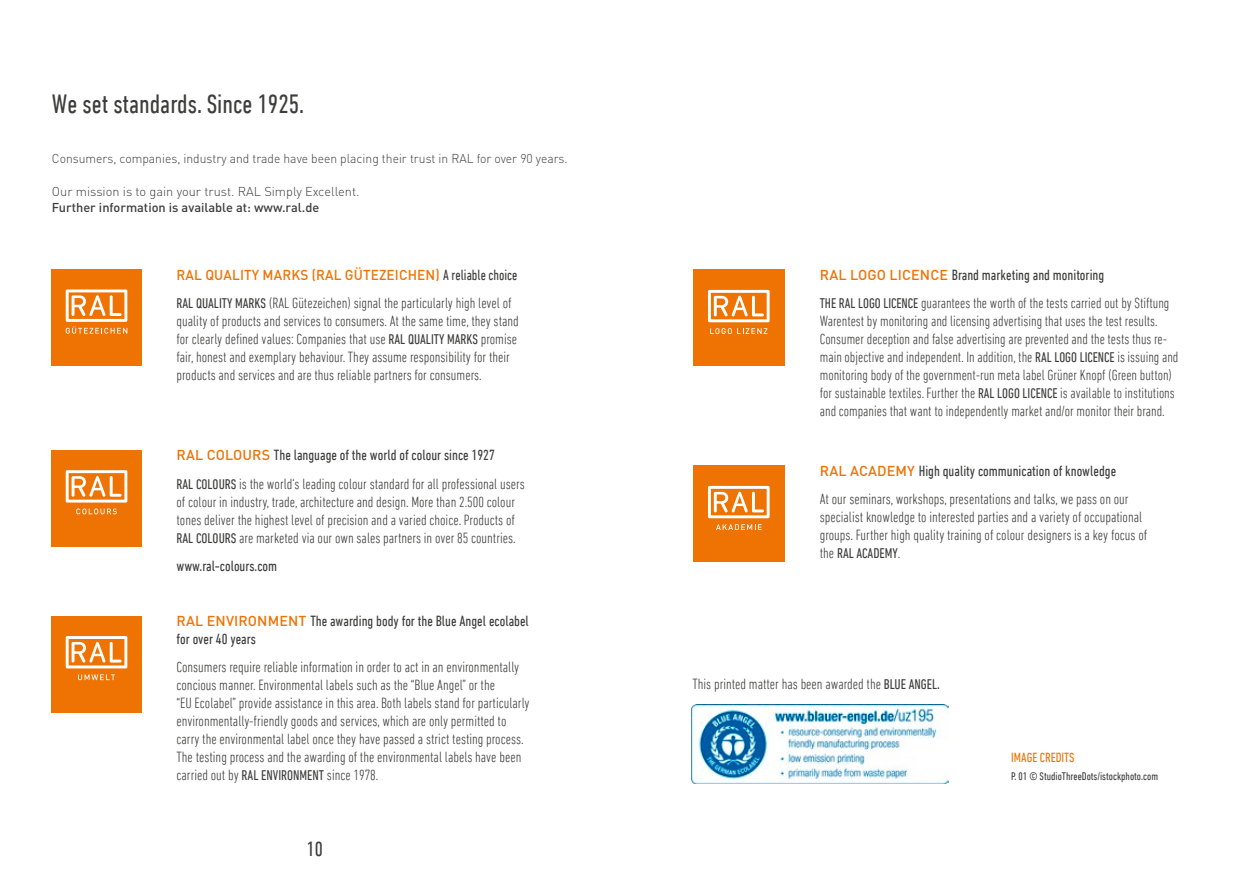
<style>
.page{position:relative;width:1259px;height:893px;background:#fff}
.page>*{position:absolute;margin:0;border:0;box-sizing:border-box;transform-origin:0 0}
.t1{font:condensed 27px "DIN Next LT Pro";color:#3d3d3c}
.t2{font:condensed 21px "DIN Next LT Pro";color:#3d3d3c}
.t3{font:300 condensed 15px/18px "DIN Next LT Pro";color:#3d3d3c}
.t4{font:condensed 15px/18px "DIN Next LT Pro";color:#3d3d3c}
.t5{font:500 14.25px "DIN Pro";letter-spacing:.01em;color:#ee7303;scale:.95 1}
.t6{font:condensed 14.25px "DIN Next LT Pro";color:#3d3d3c}
.t7{font:condensed 13.5px "DIN Next LT Pro";color:#ee7303}
.t8{font:300 12.75px "DIN Pro";color:#3d3d3c;scale:.95 1}
.t9{font:300 12.75px "DIN Pro";color:#3d3d3c}
.t10{font:500 12.75px "DIN Pro";color:#3d3d3c}
.t11{font:condensed 11.25px "DIN Next LT Pro";color:#3d3d3c}
.s1{font-family:"DIN Next LT Pro";font-weight:400;font-stretch:condensed;font-size:15px;color:#3d3d3c}
.s2{font-weight:400;font-size:14.25px}
.s3{font-family:"DIN Pro";font-weight:500;font-stretch:normal;font-size:14.25px;color:#ee7303}
.s4{font-weight:400}
.s5{font-weight:300;font-size:15px}
</style>
<div class="page">
<div style="left:51px;top:450px;width:91px;height:97px;background:#ee7303"></div>
<svg style="left:66px;top:470px;width:61px;height:44px"></svg>
<img style="left:691px;top:704px;width:257px;height:79px">
<div style="left:51px;top:615px;width:91px;height:97px;background:#ee7303"></div>
<svg style="left:66px;top:636px;width:61px;height:32px"></svg>
<svg style="left:78px;top:674px;width:37px;height:6px"></svg>
<div style="left:693px;top:269px;width:91px;height:97px;background:#ee7303"></div>
<svg style="left:708px;top:290px;width:61px;height:32px"></svg>
<svg style="left:710px;top:328px;width:57px;height:6px"></svg>
<div style="left:51px;top:269px;width:91px;height:96px;background:#ee7303"></div>
<svg style="left:66px;top:289px;width:61px;height:45px"></svg>
<div style="left:693px;top:465px;width:91px;height:97px;background:#ee7303"></div>
<svg style="left:708px;top:486px;width:61px;height:32px"></svg>
<svg style="left:716px;top:524px;width:45px;height:6px"></svg>
<h1 class="t1" style="left:52px;top:89px;width:254px">We set standards. Since 1925.</h1>
<p class="t8" style="left:52px;top:148px;width:544px">Consumers, companies, industry and trade have been placing their trust in RAL for over 90 years.</p>
<p class="t9" style="left:52px;top:181px;width:309px">Our mission is to gain your trust. RAL Simply Excellent.</p>
<p class="t10" style="left:52px;top:198px;width:269px">Further information is available at: www.ral.de</p>
<p class="t5" style="left:177px;top:263px;width:360px">RAL QUALITY MARKS (RAL GÜTEZEICHEN) <span class="s1">A reliable choice</span></p>
<p class="t3" style="left:176px;top:294px;width:344px"><span class="s2">RAL QUALITY MARKS</span> (RAL Gütezeichen) signal the particularly high level of quality of products and services to consumers. At the same time, they stand for clearly defined values: Companies that use <span class="s2">RAL QUALITY MARKS</span> promise fair, honest and exemplary behaviour. They assume responsibility for their products and services and are thus reliable partners for consumers.</p>
<p class="t3" style="left:176px;top:441px;width:350px;line-height:28.5px"><span class="s3">RAL COLOURS</span> <span class="s4">The language of the world of colour since 1927<br></span><span class="s2">RAL COLOURS</span> is the world‘s leading colour standard for all professional users</p>
<p class="t3" style="left:176px;top:492px;width:341px;text-align:justify">of colour in industry, trade, architecture and design. More than 2.500 colour tones deliver the highest level of precision and a varied choice. Products of <span class="s2">RAL COLOURS</span> are marketed via our own sales partners in over 85 countries.</p>
<p class="t4" style="left:176px;top:557px;width:102px">www.ral-colours.com</p>
<p class="t4" style="left:176px;top:612px;width:354px"><span class="s3">RAL ENVIRONMENT</span> The awarding body for the Blue Angel ecolabel for over 40 years</p>
<p class="t3" style="left:176px;top:658px;width:355px">Consumers require reliable information in order to act in an environmentally concious manner. Environmental labels such as the “Blue Angel” or the<br>“EU Ecolabel” provide assistance in this area. Both labels stand for particularly environmentally-friendly goods and services, which are only permitted to carry the environmental label once they have passed a strict testing process.<br>The testing process and the awarding of the environmental labels have been carried out by <span class="s2">RAL ENVIRONMENT</span> since 1978.</p>
<h2 class="t2" style="left:307px;top:837px;width:18px">10</h2>
<p class="t3" style="left:820px;top:260px;width:351px;line-height:28.5px"><span class="s3">RAL LOGO LICENCE</span> <span class="s4">Brand marketing and monitoring<br></span><span class="s2">THE RAL LOGO LICENCE</span> guarantees the worth of the tests carried out by Stiftung</p>
<p class="t3" style="left:820px;top:312px;width:360px">Warentest by monitoring and licensing advertising that uses the test results.<br>Consumer deception and false advertising are prevented and the tests thus re&shy;main objective and independent. In addition, the <span class="s2">RAL LOGO LICENCE</span> is issuing and monitoring body of the government-run meta label Grüner Knopf (Green button) for sustainable textiles. Further the <span class="s2">RAL LOGO LICENCE</span> is available to institutions and companies that want to independently market and/or monitor their brand.</p>
<p class="t3" style="left:820px;top:456px;width:310px;line-height:28.5px"><span class="s3">RAL ACADEMY</span> <span class="s4">High quality communication of knowledge<br></span>At our seminars, workshops, presentations and talks, we pass on our</p>
<p class="t3" style="left:820px;top:508px;width:329px">specialist knowledge to interested parties and a variety of occupational groups. Further high quality training of colour designers is a key focus of</p>
<p class="t6" style="left:820px;top:545px;width:82px"><span class="s5">the</span> RAL ACADEMY<span class="s5">.</span></p>
<p class="t3" style="left:692px;top:675px;width:249px">This printed matter has been awarded the <span class="s2">BLUE ANGEL</span><span class="s4">.</span></p>
<p class="t7" style="left:1011px;top:749px;width:65px">IMAGE CREDITS</p>
<p class="t11" style="left:1011px;top:769px;width:148px">P. 01 © StudioThreeDots/istockphoto.com</p>
</div>
